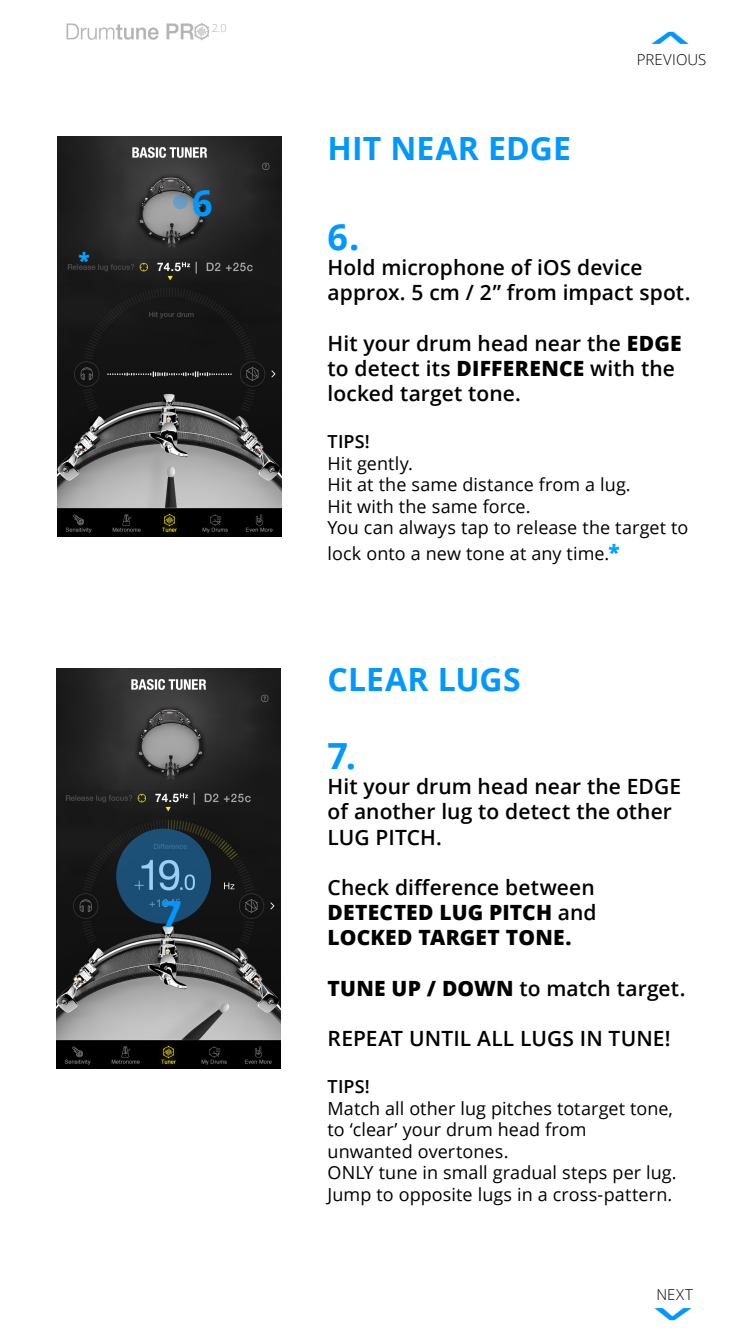
<style>
.page{position:relative;width:750px;height:1334px;background:#fff}
.page>*{position:absolute;margin:0;border:0;box-sizing:border-box;transform-origin:0 0}
.t1{font:700 70.4px "Open Sans";color:#0098ff;scale:.35 1}
.t2{font:700 36px "Open Sans";color:#0098ff}
.t3{font:700 32px "Open Sans";letter-spacing:.005em;color:#0098ff}
.t4{font:600 21px/25.2px "Open Sans";letter-spacing:.005em;color:#000}
.t5{font:800 21px/25.2px "Open Sans";letter-spacing:.005em;color:#000;text-align:justify}
.t6{font:800 21px "Open Sans";color:#00a4ff}
.t7{font:18px/21.6px "Open Sans";letter-spacing:.005em;color:#000}
.t8{font:600 18px "Open Sans";letter-spacing:.01em;color:#000}
.t9{font:300 15px "Open Sans";letter-spacing:.01em;color:#000}
.t10{font:300 11px "Open Sans";color:#b4b4b4}
.s1{font-weight:800}
.s2{font-weight:800;font-size:21px;color:#00a4ff}
.s3{font-weight:600}
</style>
<div class="page">
<img style="left:57px;top:136px;width:225px;height:400px">
<img style="left:56px;top:668px;width:225px;height:400px">
<img style="left:62px;top:790px;width:206px;height:27px">
<img style="left:66px;top:22px;width:143px;height:19px">
<svg style="left:116px;top:829px;width:95px;height:95px;background:#25587e"></svg>
<div style="left:173px;top:195px;width:14px;height:14px;background:#699bc2;border-radius:50%"></div>
<img style="left:64px;top:259px;width:206px;height:27px">
<p class="t6" style="left:79px;top:245px;width:13px">*</p>
<p class="t10" style="left:212px;top:20px;width:17px">2.0</p>
<h2 class="t2" style="left:192px;top:178px;width:22px">6</h2>
<h2 class="t2" style="left:161px;top:889px;width:22px">7</h2>
<h1 class="t1" style="left:620px;top:45px;width:42px;rotate:-90deg">&gt;</h1>
<h3 class="t3" style="left:328px;top:125px;width:245px">HIT NEAR EDGE</h3>
<p class="t9" style="left:637px;top:49px;width:71px">PREVIOUS</p>
<h2 class="t2" style="left:328px;top:212px;width:33px">6.</h2>
<p class="t4" style="left:328px;top:255px;width:364px">Hold microphone of iOS device approx. 5 cm / 2” from impact spot.</p>
<p class="t4" style="left:328px;top:330px;width:356px">Hit your drum head near the <span class="s1">EDGE </span>to detect its <span class="s1">DIFFERENCE</span> with the locked target tone.</p>
<p class="t8" style="left:328px;top:429px;width:44px">TIPS!</p>
<p class="t7" style="left:328px;top:452px;width:362px">Hit gently.<br>Hit at the same distance from a lug.<br>Hit with the same force.<br>You can always tap to release the target to</p>
<p class="t7" style="left:328px;top:542px;width:294px">lock onto a new tone at any time.<span class="s2">*</span></p>
<h3 class="t3" style="left:328px;top:656px;width:195px">CLEAR LUGS</h3>
<h2 class="t2" style="left:328px;top:731px;width:30px">7.</h2>
<p class="t4" style="left:328px;top:774px;width:355px">Hit your drum head near the EDGE of another lug to detect the other<br>LUG PITCH.</p>
<p class="t5" style="left:328px;top:874px;width:271px"><span class="s3">Check difference between </span>DETECTED LUG PITCH <span class="s3">and </span>LOCKED TARGET TONE.</p>
<p class="t4" style="left:328px;top:975px;width:359px"><span class="s1">TUNE UP / DOWN</span> to match target.</p>
<p class="t4" style="left:328px;top:1026px;width:344px">REPEAT UNTIL ALL LUGS IN TUNE!</p>
<p class="t8" style="left:328px;top:1074px;width:44px">TIPS!</p>
<p class="t7" style="left:328px;top:1097px;width:351px">Match all other lug pitches totarget tone, to ‘clear’ your drum head from<br>unwanted overtones.<br>ONLY tune in small gradual steps per lug.<br>Jump to opposite lugs in a cross-pattern.</p>
<p class="t9" style="left:656px;top:1284px;width:38px">NEXT</p>
<h1 class="t1" style="left:723px;top:1307px;width:42px;rotate:90deg">&gt;</h1>
</div>
